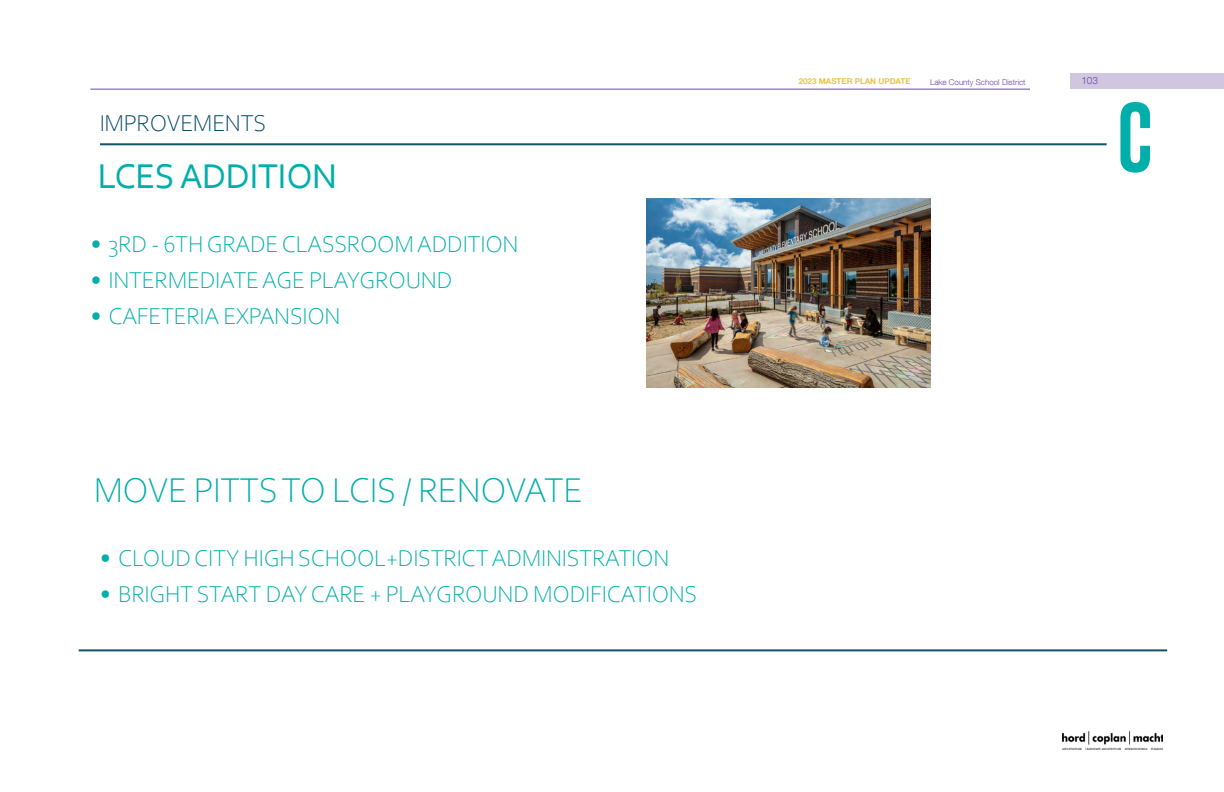
<style>
.page{position:relative;width:1224px;height:792px;background:#fff}
.page>*{position:absolute;margin:0;border:0;box-sizing:border-box;transform-origin:0 0}
.t1{font:700 condensed 96px "Akzidenz Grotesk BE";color:#00aeaa;scale:.8 1}
.t2{font:300 36px "Corbel";letter-spacing:-.01em;color:#00aeaa}
.t3{font:36px "Corbel";letter-spacing:-.01em;color:#00aeaa}
.t4{font:300 24px "Corbel";letter-spacing:-.01em;color:#00aeaa}
.t5{font:300 24px "Corbel";letter-spacing:-.01em;color:#004462}
.t6{font:300 10px "Helvetica Neue LT Com";color:#684a9e}
.t7{font:300 8px "Helvetica Neue LT Com";color:#684a9e}
.t8{font:700 8px "Helvetica Neue LT Com";color:#e7c248}
</style>
<div class="page">
<img style="left:1063px;top:732px;width:100px;height:17px">
<div style="left:1070px;top:73px;width:154px;height:16px;background:#d0c6e0"></div>
<hr style="left:90px;top:89px;width:940px;height:1px;background:#684a9e">
<img style="left:647px;top:198px;width:283px;height:189px">
<hr style="left:100px;top:143px;width:1007px;height:2px;background:#125369">
<hr style="left:79px;top:649px;width:1088px;height:2px;background:#125369">
<p class="t5" style="left:99px;top:108px;width:168px">IMPROVEMENTS</p>
<h2 class="t3" style="left:98px;top:154px;width:241px">LCES ADDITION</h2>
<p class="t4" style="left:90px;top:228px;width:430px">• 3RD - 6TH GRADE CLASSROOM ADDITION</p>
<p class="t4" style="left:90px;top:264px;width:363px">• INTERMEDIATE AGE PLAYGROUND</p>
<p class="t4" style="left:90px;top:300px;width:252px">• CAFETERIA EXPANSION</p>
<h2 class="t2" style="left:93px;top:466px;width:491px">MOVE PITTS TO LCIS / RENOVATE</h2>
<p class="t4" style="left:100px;top:543px;width:571px">• CLOUD CITY HIGH SCHOOL+DISTRICT ADMINISTRATION</p>
<p class="t4" style="left:100px;top:579px;width:599px">• BRIGHT START DAY CARE + PLAYGROUND MODIFICATIONS</p>
<p class="t8" style="left:799px;top:77px;width:113px">2023 MASTER PLAN UPDATE</p>
<p class="t7" style="left:930px;top:77px;width:97px">Lake County School District</p>
<p class="t6" style="left:1081px;top:75px;width:18px">103</p>
<h1 class="t1" style="left:1117px;top:83px;width:45px">C</h1>
</div>
